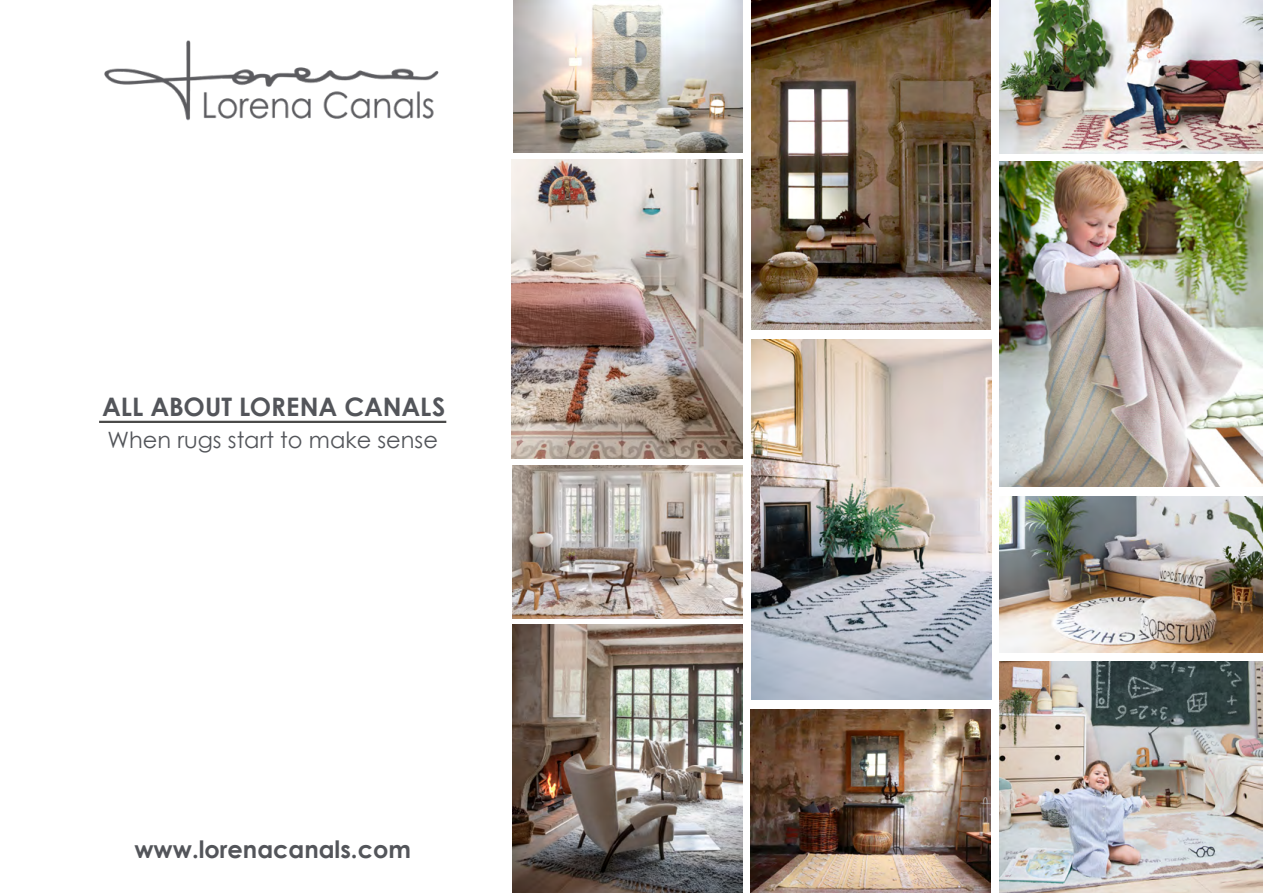
<style>
.page{position:relative;width:1263px;height:893px;background:#fff}
.page>*{position:absolute;margin:0;border:0;box-sizing:border-box;transform-origin:0 0}
.t1{font:700 25.5px "Century Gothic";letter-spacing:-.01em;color:#53555a}
.t2{font:700 24px "Century Gothic";color:#53555a}
.t3{font:22.5px "Century Gothic";color:#53555a}
</style>
<div class="page">
<hr style="left:99px;top:421px;width:347px;height:2px;background:#4a4a49">
<img style="left:104px;top:40px;width:335px;height:81px">
<img style="left:999px;top:161px;width:264px;height:326px">
<img style="left:999px;top:0;width:264px;height:153px">
<img style="left:999px;top:661px;width:264px;height:232px">
<img style="left:999px;top:496px;width:264px;height:156px">
<img style="left:751px;top:339px;width:240px;height:361px">
<img style="left:751px;top:0;width:240px;height:330px">
<img style="left:751px;top:709px;width:239px;height:184px">
<img style="left:512px;top:159px;width:230px;height:299px">
<img style="left:512px;top:625px;width:230px;height:268px">
<img style="left:512px;top:465px;width:230px;height:153px">
<img style="left:513px;top:0;width:229px;height:153px">
<p class="t1" style="left:102px;top:391px;width:345px">ALL ABOUT LORENA CANALS</p>
<p class="t3" style="left:107px;top:426px;width:332px">When rugs start to make sense</p>
<p class="t2" style="left:134px;top:834px;width:278px">www.lorenacanals.com</p>
</div>
